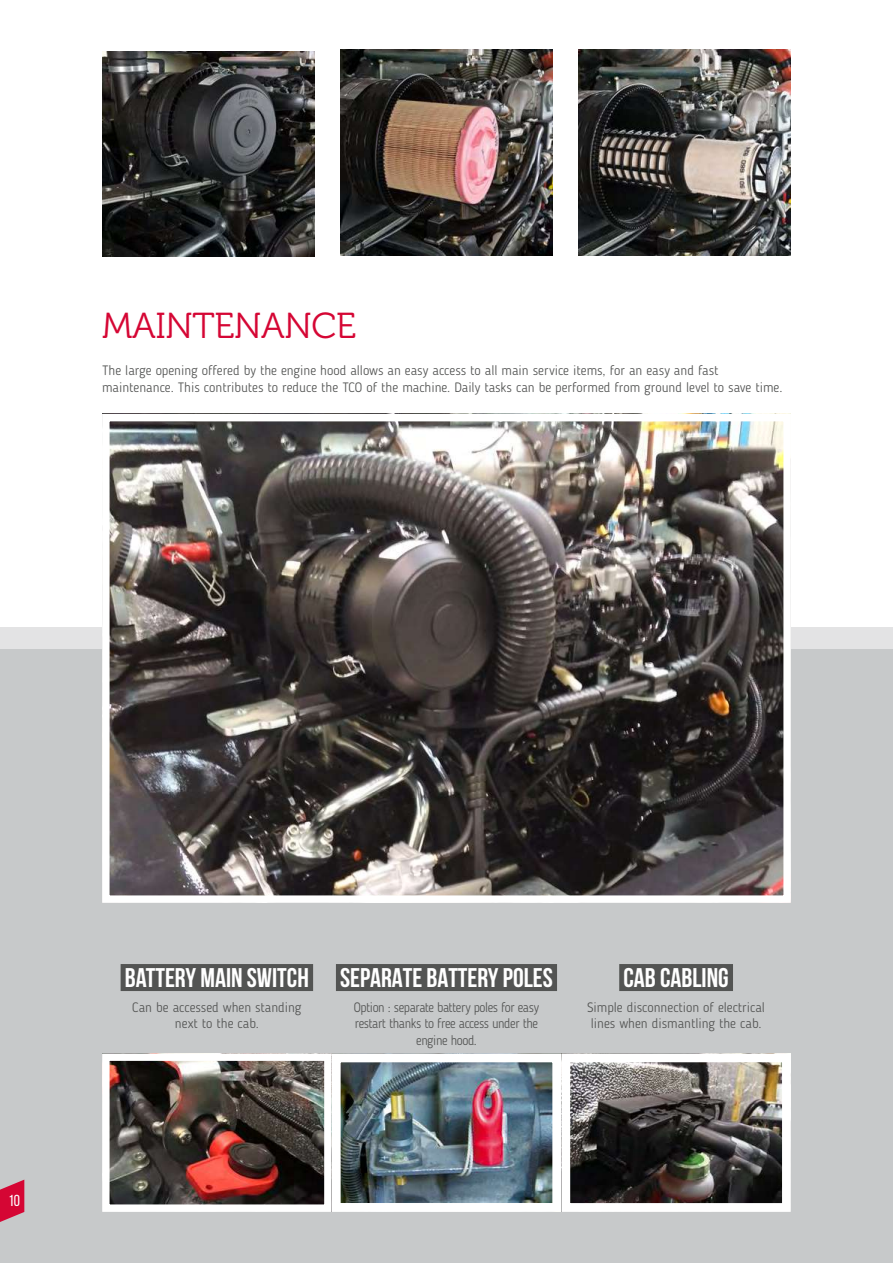
<style>
.page{position:relative;width:893px;height:1263px;background:#fff}
.page>*{position:absolute;margin:0;border:0;box-sizing:border-box;transform-origin:0 0}
.t1{font:36px "Museo 300";letter-spacing:-.01em;color:#d50634}
.t2{font:700 27px "Bebas Neue";color:#fff}
.t3{font:15.9px "Bebas Neue";color:#fff}
.t4{font:300 13.5px/16.5px "Blogger Sans";color:#535453}
.t5{font:300 13.5px/16.5px "Blogger Sans";letter-spacing:-.03em;color:#535453;text-align:center;scale:.95 1}
</style>
<div class="page">
<div style="left:0;top:649px;width:893px;height:614px;background:#c7c9ca"></div>
<div style="left:0;top:627px;width:893px;height:22px;background:#e3e3e4"></div>
<div style="left:121px;top:964px;width:192px;height:27px;background:#535453"></div>
<div style="left:336px;top:964px;width:221px;height:27px;background:#535453"></div>
<div style="left:619px;top:964px;width:114px;height:27px;background:#535453"></div>
<img style="left:111px;top:1062px;width:670px;height:141px">
<div style="left:332px;top:1053px;width:229px;height:159px;border:9px solid #fff"></div>
<div style="left:561px;top:1053px;width:230px;height:159px;border:9px solid #fff"></div>
<div style="left:102px;top:1053px;width:230px;height:159px;border:8px solid #fff"></div>
<img style="left:111px;top:423px;width:671px;height:471px">
<div style="left:102px;top:414px;width:689px;height:489px;border:8px solid #fff"></div>
<img style="left:102px;top:51px;width:213px;height:206px">
<img style="left:578px;top:50px;width:213px;height:205px">
<img style="left:340px;top:50px;width:213px;height:205px">
<svg style="left:0;top:1179px;width:24px;height:43px"></svg>
<h1 class="t1" style="left:102px;top:306px;width:256px">MAINTENANCE</h1>
<p class="t4" style="left:102px;top:362px;width:682px">The large opening offered by the engine hood allows an easy access to all main service items, for an easy and fast maintenance. This contributes to reduce the TCO of the machine. Daily tasks can be performed from ground level to save time.</p>
<p class="t3" style="left:8px;top:1192px;width:13px">10</p>
<h2 class="t2" style="left:125px;top:963px;width:185px">BATTERY MAIN SWITCH</h2>
<p class="t4" style="left:132px;top:999px;width:171px;text-align:center">Can be accessed when standing next to the cab.</p>
<h2 class="t2" style="left:340px;top:963px;width:214px">SEPARATE BATTERY POLES</h2>
<p class="t5" style="left:354px;top:999px;width:196px">Option : separate battery poles for easy restart thanks to free access under the engine hood.</p>
<h2 class="t2" style="left:623px;top:963px;width:107px">CAB CABLING</h2>
<p class="t4" style="left:587px;top:999px;width:179px">Simple disconnection of electrical lines when dismantling the cab.</p>
</div>
